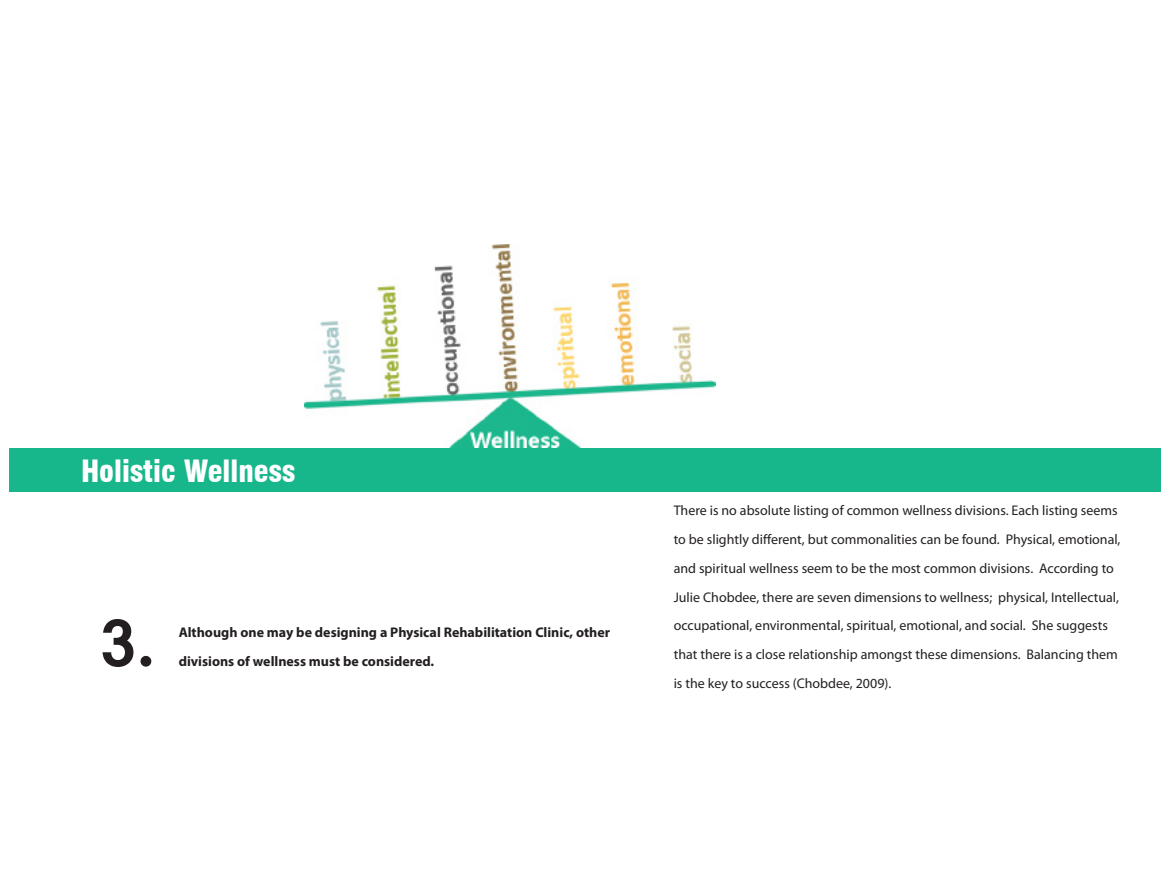
<style>
.page{position:relative;width:1170px;height:882px;background:#fff}
.page>*{position:absolute;margin:0;border:0;box-sizing:border-box;transform-origin:0 0}
.t1{font:700 72px "Vrinda";color:#231f20}
.t2{font:900 condensed 30px "Swiss 721 BT";color:#fff}
.t3{font:14px/28.8px "Myriad Pro";color:#231f20}
.t4{font:700 14px/28.8px "Myriad Pro";color:#231f20}
</style>
<div class="page">
<div style="left:9px;top:448px;width:1152px;height:44px;background:#17b78b"></div>
<img style="left:304px;top:245px;width:412px;height:203px">
<p class="t2" style="left:81px;top:453px;width:216px">Holistic Wellness</p>
<p class="t1" style="left:100px;top:595px;width:57px">3.</p>
<p class="t4" style="left:179px;top:617px;width:433px">Although one may be designing a Physical Rehabilitation Clinic, other divisions of wellness must be considered.</p>
<p class="t3" style="left:674px;top:496px;width:448px">There is no absolute listing of common wellness divisions. Each listing seems to be slightly different, but commonalities can be found. Physical, emotional, and spiritual wellness seem to be the most common divisions. According to Julie Chobdee, there are seven dimensions to wellness; physical, Intellectual, occupational, environmental, spiritual, emotional, and social. She suggests that there is a close relationship amongst these dimensions. Balancing them is the key to success (Chobdee, 2009).</p>
</div>
